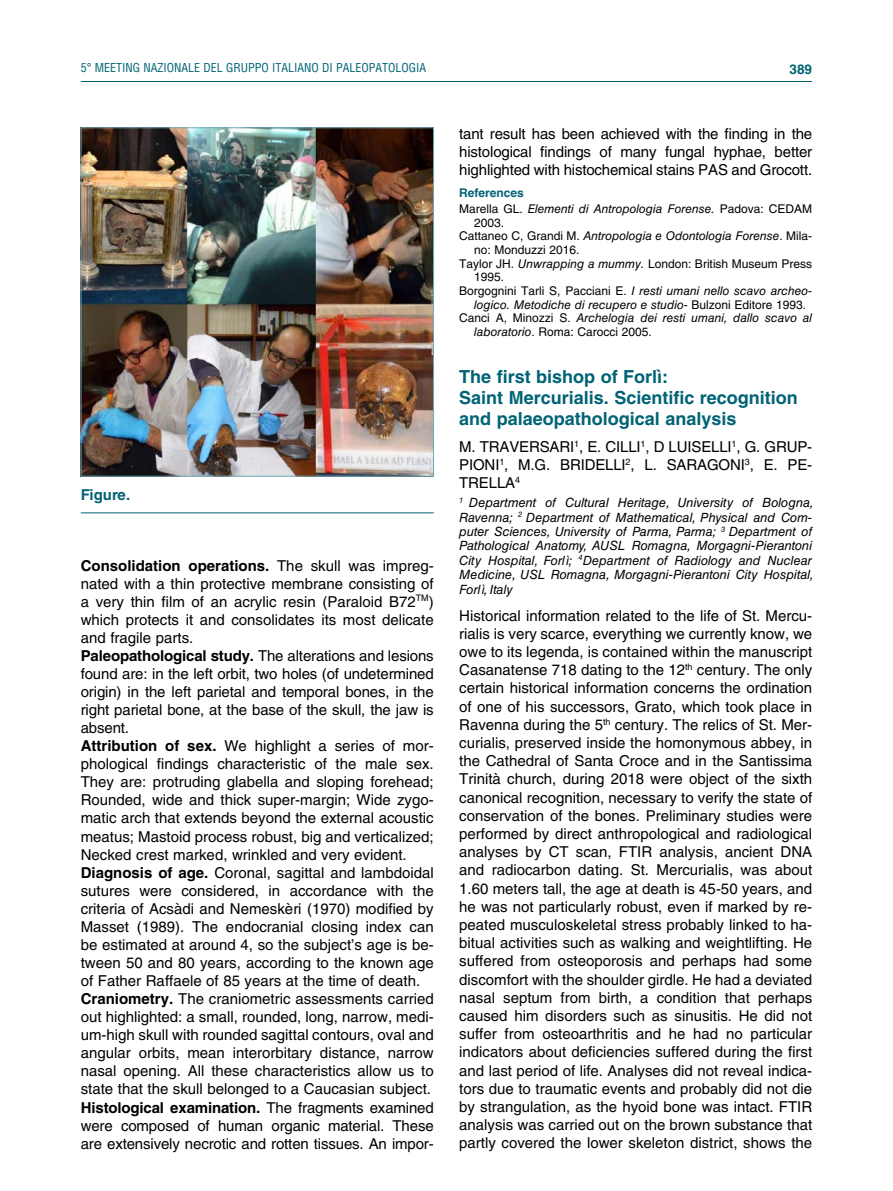
<style>
.page{position:relative;width:893px;height:1191px;background:#fff}
.page>*{position:absolute;margin:0;border:0;box-sizing:border-box;transform-origin:0 0}
.t1{font:700 18px/21.1px "Helvetica LT Std";color:#006375}
.t2{font:15px/18.1px "Helvetica LT Std";color:#000;text-align:justify}
.t3{font:700 15px "Helvetica LT Std";color:#006375}
.t4{font:700 13.5px "Helvetica LT Std";color:#006375}
.t5{font:italic 12.75px/14.4px "Helvetica LT Std";color:#000}
.t6{font:italic 12px/15.9px "Helvetica LT Std";color:#000}
.t7{font:12px "Helvetica LT Std";color:#000}
.t8{font:condensed 12px "Helvetica LT Std";color:#006375}
.s1{font-weight:700}
.s2{font-weight:700;font-style:normal;color:#006375}
.s3{font-style:normal}
.s4{font-style:italic}
</style>
<div class="page">
<hr style="left:81px;top:81px;width:731px;height:1px;background:#006375">
<img style="left:83px;top:130px;width:349px;height:344px">
<div style="left:81px;top:128px;width:353px;height:348px;border:1px solid #72aab7"></div>
<hr style="left:81px;top:512px;width:353px;height:1px;background:#006375">
<p class="t8" style="left:81px;top:61px;width:347px">5° MEETING NAZIONALE DEL GRUPPO ITALIANO DI PALEOPATOLOGIA</p>
<p class="t4" style="left:790px;top:61px;width:24px">389</p>
<p class="t3" style="left:81px;top:485px;width:51px">Figure.</p>
<p class="t2" style="left:81px;top:556px;width:354px;text-align:left"><span class="s1">Consolidation operations.</span> The skull was impreg&shy;nated with a thin protective membrane consisting of a very thin film of an acrylic resin (Paraloid B72<sup>TM</sup>) which protects it and consolidates its most delicate and fragile parts.<br><span class="s1">Paleopathological study.</span> The alterations and lesions found are: in the left orbit, two holes (of undetermined origin) in the left parietal and temporal bones, in the right parietal bone, at the base of the skull, the jaw is absent.<br><span class="s1">Attribution of sex.</span> We highlight a series of mor&shy;phological findings characteristic of the male sex.<br>They are: protruding glabella and sloping forehead; Rounded, wide and thick super-margin; Wide zygo&shy;matic arch that extends beyond the external acoustic meatus; Mastoid process robust, big and verticalized; Necked crest marked, wrinkled and very evident.<br><span class="s1">Diagnosis of age.</span> Coronal, sagittal and lambdoidal sutures were considered, in accordance with the criteria of Acsàdi and Nemeskèri (1970) modified by Masset (1989). The endocranial closing index can be estimated at around 4, so the subject’s age is be&shy;tween 50 and 80 years, according to the known age of Father Raffaele of 85 years at the time of death.<br><span class="s1">Craniometry.</span> The craniometric assessments carried out highlighted: a small, rounded, long, narrow, medi&shy;um-high skull with rounded sagittal contours, oval and angular orbits, mean interorbitary distance, narrow nasal opening. All these characteristics allow us to state that the skull belonged to a Caucasian subject.<br><span class="s1">Histological examination.</span> The fragments examined were composed of human organic material. These are extensively necrotic and rotten tissues. An impor-</p>
<p class="t2" style="left:459px;top:124px;width:354px">tant result has been achieved with the finding in the histological findings of many fungal hyphae, better highlighted with histochemical stains PAS and Grocott.</p>
<p class="t6" style="left:459px;top:185px;width:354px"><span class="s2">References<br></span><span class="s3">Marella GL.</span> Elementi di Antropologia Forense. <span class="s3">Padova: CEDAM</span></p>
<p class="t7" style="left:474px;top:215px;width:32px">2003.</p>
<p class="t6" style="left:459px;top:228px;width:354px"><span class="s3">Cattaneo C, Grandi M.</span> Antropologia e Odontologia Forense<span class="s3">. Mila-</span></p>
<p class="t7" style="left:474px;top:243px;width:107px">no: Monduzzi 2016.</p>
<p class="t7" style="left:459px;top:256px;width:354px">Taylor JH. <span class="s4">Unwrapping a mummy.</span> London: British Museum Press</p>
<p class="t7" style="left:474px;top:270px;width:32px">1995.</p>
<p class="t6" style="left:459px;top:283px;width:354px"><span class="s3">Borgognini Tarli S, Pacciani E.</span> I resti umani nello scavo archeo-</p>
<p class="t6" style="left:474px;top:296px;width:334px">logico. Metodiche di recupero e studio<span class="s3">- Bulzoni Editore 1993.</span></p>
<p class="t6" style="left:459px;top:310px;width:354px"><span class="s3">Canci A, Minozzi S.</span> Archelogia dei resti umani, dallo scavo al</p>
<p class="t7" style="left:474px;top:325px;width:179px"><span class="s4">laboratorio</span>. Roma: Carocci 2005.</p>
<p class="t1" style="left:459px;top:366px;width:340px">The first bishop of Forlì:<br>Saint Mercurialis. Scientific recognition and palaeopathological analysis</p>
<p class="t2" style="left:459px;top:437px;width:354px">M. TRAVERSARI<sup>1</sup>, E. CILLI<sup>1</sup>, D LUISELLI<sup>1</sup>, G. GRUP-PIONI<sup>1</sup>, M.G. BRIDELLI<sup>2</sup>, L. SARAGONI<sup>3</sup>, E. PE-TRELLA<sup>4</sup></p>
<p class="t5" style="left:459px;top:495px;width:356px"><sup>1</sup> Department of Cultural Heritage, University of Bologna, Ravenna; <sup>2</sup> Department of Mathematical, Physical and Com&shy;puter Sciences, University of Parma, Parma; <sup>3</sup> Department of Pathological Anatomy, AUSL Romagna, Morgagni-Pierantoni City Hospital, Forlì; <sup>4</sup>Department of Radiology and Nuclear Medicine, USL Romagna, Morgagni-Pierantoni City Hospital, Forlì, Italy</p>
<p class="t2" style="left:459px;top:606px;width:355px">Historical information related to the life of St. Mercu&shy;rialis is very scarce, everything we currently know, we owe to its legenda, is contained within the manuscript Casanatense 718 dating to the 12<sup>th</sup> century. The only certain historical information concerns the ordination of one of his successors, Grato, which took place in Ravenna during the 5<sup>th</sup> century. The relics of St. Mer&shy;curialis, preserved inside the homonymous abbey, in the Cathedral of Santa Croce and in the Santissima Trinità church, during 2018 were object of the sixth canonical recognition, necessary to verify the state of conservation of the bones. Preliminary studies were performed by direct anthropological and radiological analyses by CT scan, FTIR analysis, ancient DNA and radiocarbon dating. St. Mercurialis, was about 1.60 meters tall, the age at death is 45-50 years, and he was not particularly robust, even if marked by re&shy;peated musculoskeletal stress probably linked to ha&shy;bitual activities such as walking and weightlifting. He suffered from osteoporosis and perhaps had some discomfort with the shoulder girdle. He had a deviated nasal septum from birth, a condition that perhaps caused him disorders such as sinusitis. He did not suffer from osteoarthritis and he had no particular indicators about deficiencies suffered during the first and last period of life. Analyses did not reveal indica&shy;tors due to traumatic events and probably did not die by strangulation, as the hyoid bone was intact. FTIR analysis was carried out on the brown substance that partly covered the lower skeleton district, shows the</p>
</div>
